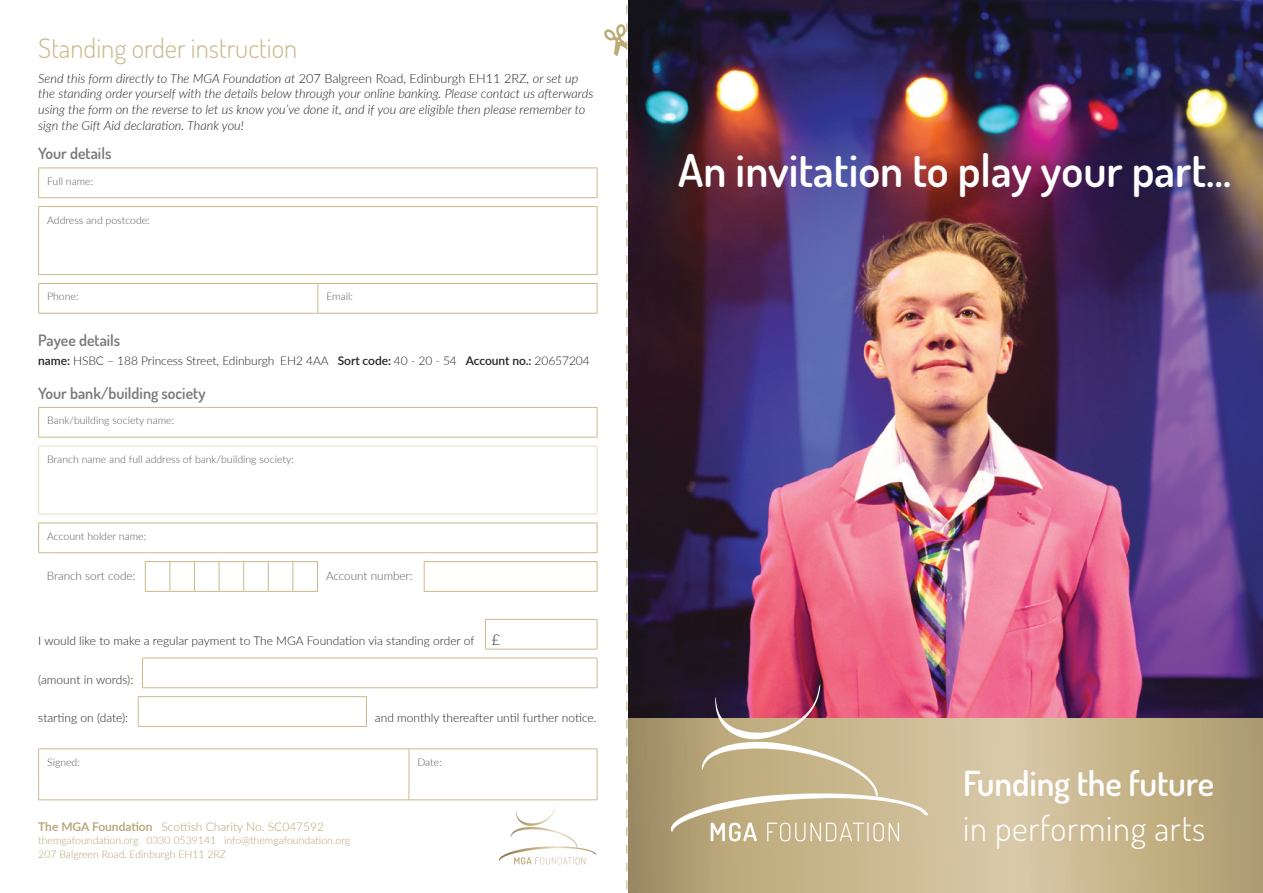
<style>
.page{position:relative;width:1263px;height:893px;background:#fff}
.page>*{position:absolute;margin:0;border:0;box-sizing:border-box;transform-origin:0 0}
.Form_boxes_bigger{font:600 45px "Dosis";color:#fff}
.Form_boxes_bigger-2{font:600 34.5px/45px "Dosis";letter-spacing:-.005em;color:#fff}
.Heading_1{font:300 26.85px "Dosis";color:#c9b98c}
.Box_bigger_text{font:600 15.75px "Dosis";color:#777877}
.Body{font:300 15px "Lato";color:#231f20}
.Body_small{font:italic 300 12.75px/15.8px "Lato";color:#231f20}
.Body-2{font:300 12px "Lato";color:#231f20}
.Box_tiny_text{font:300 12px "Lato";color:#b2a16e}
.Box_bigger_text-2{font:300 11.7px "Lato";color:#57585a}
.Box_tiny_text-2{font:300 10.5px "Lato";color:#57585a}
.Box_tiny_text-3{font:300 10.5px "Lato";color:#b2a16e}
.s1{font-style:normal}
.s2{font-weight:600}
.s3{font-weight:300}
</style>
<div class="page">
<img style="left:632px;top:0;width:631px;height:719px">
<hr style="left:38px;top:168px;width:559px;height:1px;background:#c9b98c">
<svg style="left:38px;top:168px;width:1px;height:29px"></svg>
<svg style="left:597px;top:168px;width:1px;height:29px"></svg>
<hr style="left:38px;top:197px;width:559px;height:1px;background:#c9b98c">
<hr style="left:38px;top:206px;width:559px;height:1px;background:#c9b98c">
<hr style="left:38px;top:207px;width:1px;height:67px;background:#c9b98c">
<hr style="left:597px;top:207px;width:1px;height:67px;background:#c9b98c">
<hr style="left:38px;top:274px;width:559px;height:1px;background:#c9b98c">
<svg style="left:38px;top:283px;width:560px;height:30px"></svg>
<hr style="left:38px;top:313px;width:280px;height:1px;background:#c9b98c">
<hr style="left:318px;top:313px;width:279px;height:1px;background:#c9b98c">
<hr style="left:38px;top:407px;width:559px;height:1px;background:#c9b98c">
<svg style="left:38px;top:408px;width:1px;height:29px"></svg>
<svg style="left:597px;top:408px;width:1px;height:29px"></svg>
<hr style="left:38px;top:437px;width:559px;height:1px;background:#c9b98c">
<hr style="left:38px;top:446px;width:559px;height:1px;background:#e7deca">
<hr style="left:38px;top:446px;width:1px;height:68px;background:#e7deca">
<hr style="left:597px;top:446px;width:1px;height:68px;background:#e7deca">
<hr style="left:38px;top:514px;width:559px;height:1px;background:#e7deca">
<hr style="left:38px;top:523px;width:559px;height:1px;background:#c9b98c">
<svg style="left:38px;top:523px;width:1px;height:29px"></svg>
<svg style="left:597px;top:523px;width:1px;height:29px"></svg>
<hr style="left:38px;top:552px;width:559px;height:1px;background:#c9b98c">
<svg style="left:144px;top:561px;width:454px;height:31px"></svg>
<hr style="left:485px;top:619px;width:112px;height:1px;background:#c9b98c">
<svg style="left:485px;top:620px;width:1px;height:29px"></svg>
<svg style="left:597px;top:620px;width:1px;height:29px"></svg>
<hr style="left:485px;top:649px;width:112px;height:1px;background:#c9b98c">
<hr style="left:142px;top:658px;width:455px;height:1px;background:#c9b98c">
<svg style="left:142px;top:658px;width:1px;height:29px"></svg>
<svg style="left:597px;top:658px;width:1px;height:29px"></svg>
<hr style="left:142px;top:687px;width:455px;height:1px;background:#c9b98c">
<hr style="left:138px;top:696px;width:229px;height:1px;background:#c9b98c">
<svg style="left:138px;top:697px;width:1px;height:29px"></svg>
<svg style="left:366px;top:697px;width:1px;height:29px"></svg>
<hr style="left:138px;top:726px;width:229px;height:1px;background:#c9b98c">
<hr style="left:38px;top:748px;width:371px;height:1px;background:#c9b98c">
<hr style="left:38px;top:749px;width:1px;height:50px;background:#c9b98c">
<hr style="left:409px;top:748px;width:188px;height:1px;background:#c9b98c">
<hr style="left:597px;top:749px;width:1px;height:50px;background:#c9b98c">
<hr style="left:38px;top:799px;width:371px;height:1px;background:#c9b98c">
<svg style="left:632px;top:719px;width:631px;height:174px;background:#c3b28a"></svg>
<svg style="left:604px;top:0;width:28px;height:893px"></svg>
<svg style="left:671px;top:684px;width:257px;height:157px;background:#c19f89"></svg>
<svg style="left:39px;top:749px;width:558px;height:115px"></svg>
<p class="Heading_1" style="left:38px;top:31px;width:260px">Standing order instruction</p>
<p class="Body_small" style="left:38px;top:70px;width:557px">Send this form directly to The MGA Foundation at <span class="s1">207 Balgreen Road, Edinburgh EH11 2RZ</span>, or set up the standing order yourself with the details below through your online banking. Please contact us afterwards using the form on the reverse to let us know you’ve done it, and if you are eligible then please remember to sign the Gift Aid declaration. Thank you!</p>
<p class="Box_bigger_text" style="left:38px;top:143px;width:75px">Your details</p>
<p class="Box_tiny_text-2" style="left:47px;top:174px;width:48px">Full name:</p>
<p class="Box_tiny_text-2" style="left:47px;top:212px;width:104px">Address and postcode:</p>
<p class="Box_tiny_text-2" style="left:47px;top:289px;width:33px">Phone:</p>
<p class="Box_tiny_text-2" style="left:326px;top:289px;width:28px">Email:</p>
<p class="Box_bigger_text" style="left:38px;top:330px;width:84px">Payee details</p>
<p class="Body-2" style="left:38px;top:352px;width:553px"><span class="s2">name:</span> HSBC – 188 Princess Street, Edinburgh EH2 4AA <span class="s2">Sort code:</span> 40 - 20 - 54 <span class="s2">Account no.:</span> 20657204</p>
<p class="Box_bigger_text" style="left:38px;top:383px;width:169px">Your bank/building society</p>
<p class="Box_tiny_text-2" style="left:47px;top:413px;width:129px">Bank/building society name:</p>
<p class="Box_tiny_text-2" style="left:47px;top:452px;width:248px">Branch name and full address of bank/building society:</p>
<p class="Box_tiny_text-2" style="left:47px;top:529px;width:101px">Account holder name:</p>
<p class="Box_bigger_text-2" style="left:47px;top:567px;width:90px">Branch sort code:</p>
<p class="Box_bigger_text-2" style="left:326px;top:567px;width:88px">Account number:</p>
<p class="Body-2" style="left:38px;top:632px;width:438px">I would like to make a regular payment to The MGA Foundation via standing order of</p>
<p class="Body" style="left:492px;top:629px;width:10px">£</p>
<p class="Body-2" style="left:38px;top:671px;width:96px">(amount in words):</p>
<p class="Body-2" style="left:38px;top:709px;width:91px">starting on (date):</p>
<p class="Body-2" style="left:375px;top:709px;width:223px">and monthly thereafter until further notice.</p>
<p class="Box_tiny_text-2" style="left:47px;top:755px;width:34px">Signed:</p>
<p class="Box_tiny_text-2" style="left:417px;top:755px;width:26px">Date:</p>
<p class="Box_tiny_text" style="left:38px;top:818px;width:287px"><span class="s2">The MGA Foundation</span> Scottish Charity No. SC047592</p>
<p class="Box_tiny_text-3" style="left:38px;top:833px;width:313px">themgafoundation.org 0330 0539141 info@themgafoundation.org</p>
<p class="Box_tiny_text-3" style="left:38px;top:847px;width:189px">207 Balgreen Road, Edinburgh EH11 2RZ</p>
<p class="Form_boxes_bigger" style="left:678px;top:141px;width:555px">An invitation to play your part…</p>
<p class="Form_boxes_bigger-2" style="left:963px;top:760px;width:252px">Funding the future <span class="s3">in performing arts</span></p>
</div>
